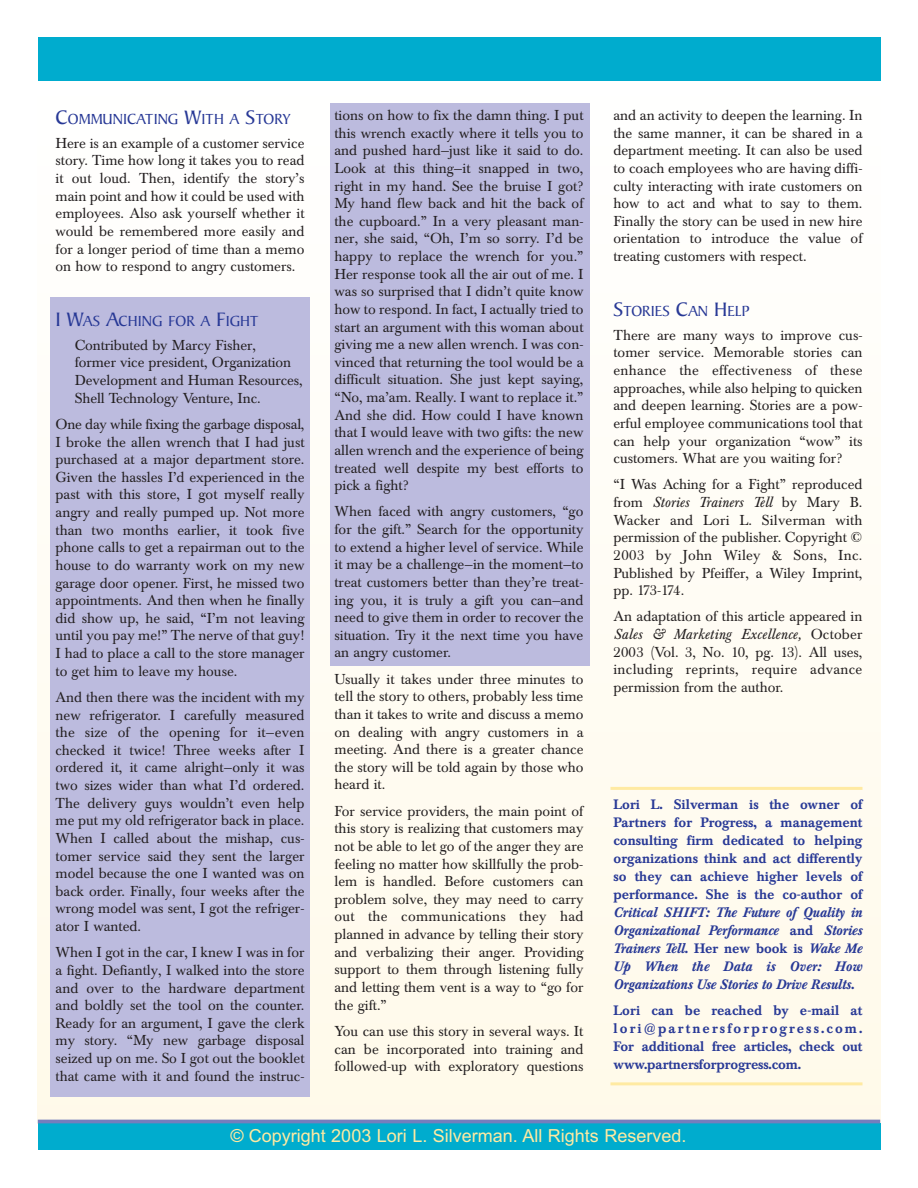
<style>
.page{position:relative;width:918px;height:1188px;background:#fff}
.page>*{position:absolute;margin:0;border:0;box-sizing:border-box;transform-origin:0 0}
.t1{font:18px "Arial";color:#ffeaa2}
.t2{font:15.75px "Baker Signet";color:#283996}
.t3{font:14.25px/17.5px "Baskerville BE";color:#231f20;text-align:justify}
.t4{font:500 13.5px/18px "Baskerville BE";letter-spacing:-.01em;color:#283996;text-align:justify}
.t5{font:italic 500 13.5px/18px "Baskerville BE";letter-spacing:-.01em;color:#283996;text-align:justify}
.s1{font-size:21px}
.s2{font-style:italic}
.s3{font-style:normal}
</style>
<div class="page">
<div style="left:38px;top:81px;width:842px;height:1043px;background:#fffcf3"></div>
<div style="left:330px;top:103px;width:260px;height:563px;background:#bcbbde"></div>
<div style="left:50px;top:297px;width:260px;height:800px;background:#bcbbde"></div>
<div style="left:38px;top:38px;width:842px;height:43px;background:#00acce"></div>
<div style="left:38px;top:1123px;width:842px;height:27px;background:#00acce"></div>
<hr style="left:38px;top:1120px;width:842px;height:3px;background:#757ebd">
<hr style="left:610px;top:787px;width:252px;height:3px;background:#ffeaa2">
<hr style="left:610px;top:1082px;width:252px;height:3px;background:#ffeaa2">
<p class="t2" style="left:56px;top:113px;width:236px"><span class="s1">C</span>OMMUNICATING <span class="s1">W</span>ITH A <span class="s1">S</span>TORY</p>
<p class="t3" style="left:56px;top:136px;width:251px">Here is an example of a customer service story. Time how long it takes you to read it out loud. Then, identify the story’s main point and how it could be used with employees. Also ask yourself whether it would be remembered more easily and for a longer period of time than a memo on how to respond to angry customers.</p>
<p class="t2" style="left:56px;top:315px;width:205px"><span class="s1">I W</span>AS <span class="s1">A</span>CHING FOR A <span class="s1">F</span>IGHT</p>
<p class="t3" style="left:75px;top:338px;width:229px;text-align:left">Contributed by Marcy Fisher,<br>former vice president, Organization Development and Human Resources, Shell Technology Venture, Inc.</p>
<p class="t3" style="left:56px;top:417px;width:251px">One day while fixing the garbage disposal, I broke the allen wrench that I had just purchased at a major department store.<br>Given the hassles I’d experienced in the past with this store, I got myself really angry and really pumped up. Not more than two months earlier, it took five phone calls to get a repairman out to the house to do warranty work on my new garage door opener. First, he missed two appointments. And then when he finally did show up, he said, “I’m not leaving until you pay me!” The nerve of that guy!<br>I had to place a call to the store manager to get him to leave my house.</p>
<p class="t3" style="left:56px;top:690px;width:251px">And then there was the incident with my new refrigerator. I carefully measured the size of the opening for it—even checked it twice! Three weeks after I ordered it, it came alright—only it was two sizes wider than what I’d ordered.<br>The delivery guys wouldn’t even help me put my old refrigerator back in place.<br>When I called about the mishap, cus&shy;tomer service said they sent the larger model because the one I wanted was on back order. Finally, four weeks after the wrong model was sent, I got the refriger&shy;ator I wanted.</p>
<p class="t3" style="left:56px;top:945px;width:251px">When I got in the car, I knew I was in for a fight. Defiantly, I walked into the store and over to the hardware department and boldly set the tool on the counter.<br>Ready for an argument, I gave the clerk my story. “My new garbage disposal seized up on me. So I got out the booklet that came with it and found the instruc-</p>
<p class="t3" style="left:335px;top:108px;width:251px">tions on how to fix the damn thing. I put this wrench exactly where it tells you to and pushed hard—just like it said to do.<br>Look at this thing—it snapped in two, right in my hand. See the bruise I got?<br>My hand flew back and hit the back of the cupboard.” In a very pleasant man&shy;ner, she said, “Oh, I’m so sorry. I’d be happy to replace the wrench for you.” Her response took all the air out of me. I was so surprised that I didn’t quite know how to respond. In fact, I actually tried to start an argument with this woman about giving me a new allen wrench. I was con&shy;vinced that returning the tool would be a difficult situation. She just kept saying, “No, ma’am. Really. I want to replace it.” And she did. How could I have known that I would leave with two gifts: the new allen wrench and the experience of being treated well despite my best efforts to pick a fight?</p>
<p class="t3" style="left:335px;top:504px;width:251px">When faced with angry customers, “go for the gift.” Search for the opportunity to extend a higher level of service. While it may be a challenge—in the moment—to treat customers better than they’re treat&shy;ing you, it is truly a gift you can—and need to give them in order to recover the situation. Try it the next time you have an angry customer.</p>
<p class="t3" style="left:335px;top:672px;width:251px">Usually it takes under three minutes to tell the story to others, probably less time than it takes to write and discuss a memo on dealing with angry customers in a meeting. And there is a greater chance the story will be told again by those who heard it.</p>
<p class="t3" style="left:335px;top:804px;width:251px">For service providers, the main point of this story is realizing that customers may not be able to let go of the anger they are feeling no matter how skillfully the prob&shy;lem is handled. Before customers can problem solve, they may need to carry out the communications they had planned in advance by telling their story and verbalizing their anger. Providing support to them through listening fully and letting them vent is a way to “go for the gift.”</p>
<p class="t3" style="left:335px;top:1024px;width:251px">You can use this story in several ways. It can be incorporated into training and followed-up with exploratory questions</p>
<p class="t3" style="left:613px;top:108px;width:251px">and an activity to deepen the learning. In the same manner, it can be shared in a department meeting. It can also be used to coach employees who are having diffi&shy;culty interacting with irate customers on how to act and what to say to them.<br>Finally the story can be used in new hire orientation to introduce the value of treating customers with respect.</p>
<p class="t2" style="left:614px;top:305px;width:138px"><span class="s1">S</span>TORIES <span class="s1">C</span>AN <span class="s1">H</span>ELP</p>
<p class="t3" style="left:614px;top:328px;width:251px">There are many ways to improve cus&shy;tomer service. Memorable stories can enhance the effectiveness of these approaches, while also helping to quicken and deepen learning. Stories are a pow&shy;erful employee communications tool that can help your organization “wow” its customers. What are you waiting for?</p>
<p class="t3" style="left:614px;top:477px;width:251px">“I Was Aching for a Fight” reproduced from <span class="s2">Stories Trainers Tell</span> by Mary B.<br>Wacker and Lori L. Silverman with permission of the publisher. Copyright © 2003 by John Wiley &amp; Sons, Inc.<br>Published by Pfeiffer, a Wiley Imprint, pp. 173-174.</p>
<p class="t3" style="left:614px;top:609px;width:251px">An adaptation of this article appeared in <span class="s2">Sales &amp; Marketing Excellence,</span> October 2003 (Vol. 3, No. 10, pg. 13). All uses, including reprints, require advance permission from the author.</p>
<p class="t4" style="left:614px;top:796px;width:251px">Lori L. Silverman is the owner of Partners for Progress, a management consulting firm dedicated to helping organizations think and act differently so they can achieve higher levels of performance. She is the co-author of</p>
<p class="t5" style="left:614px;top:904px;width:251px">Critical SHIFT: The Future of Quality in Organizational Performance <span class="s3">and</span> Stories Trainers Tell<span class="s3">. Her new book is</span> Wake Me Up When the Data is Over: How Organizations Use Stories to Drive Results<span class="s3">.</span></p>
<p class="t4" style="left:614px;top:1003px;width:250px">Lori can be reached by e-mail at lori@partnersforprogress.com.<br>For additional free articles, check out www.partnersforprogress.com.</p>
<p class="t1" style="left:231px;top:1129px;width:457px">© Copyright 2003 Lori L. Silverman. All Rights Reserved.</p>
</div>
